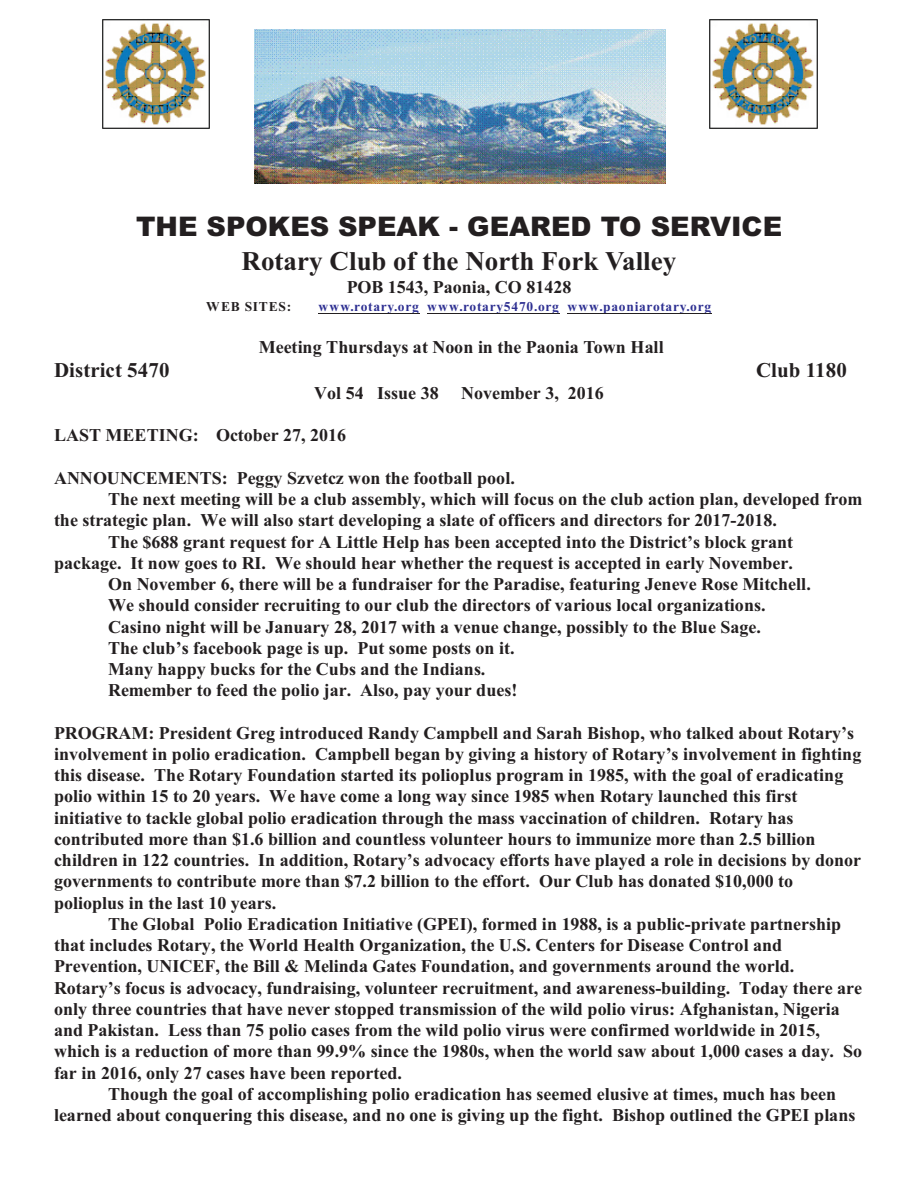
<style>
.page{position:relative;width:918px;height:1188px;background:#fff}
.page>*{position:absolute;margin:0;border:0;box-sizing:border-box;transform-origin:0 0}
.t1{font:italic 900 27px "Arial";letter-spacing:.005em;color:#231f20}
.t2{font:700 27px "Times New Roman";letter-spacing:.005em;color:#231f20}
.t3{font:700 21px "Times New Roman";letter-spacing:.01em;color:#231f20}
.t4{font:700 18px/21.3px "Times New Roman";color:#231f20}
.t5{font:700 13.5px "Times New Roman";letter-spacing:.055em;color:#2e3092}
.t6{font:700 13.5px "Times New Roman";letter-spacing:.065em;color:#231f20}
</style>
<div class="page">
<img style="left:255px;top:29px;width:411px;height:155px">
<img style="left:102px;top:19px;width:108px;height:110px">
<hr style="left:318px;top:313px;width:102px;height:1px;background:#231f20">
<hr style="left:427px;top:313px;width:133px;height:1px;background:#231f20">
<hr style="left:567px;top:313px;width:145px;height:1px;background:#231f20">
<img style="left:709px;top:19px;width:109px;height:110px">
<h1 class="t1" style="left:136px;top:216px;width:648px">THE SPOKES SPEAK - GEARED TO SERVICE</h1>
<h1 class="t2" style="left:242px;top:251px;width:436px">Rotary Club of the North Fork Valley</h1>
<p class="t4" style="left:347px;top:278px;width:226px">POB 1543, Paonia, CO 81428</p>
<p class="t6" style="left:206px;top:302px;width:87px">WEB SITES:</p>
<p class="t5" style="left:318px;top:302px;width:394px">www.rotary.org www.rotary5470.org www.paoniarotary.org</p>
<p class="t4" style="left:259px;top:338px;width:406px">Meeting Thursdays at Noon in the Paonia Town Hall</p>
<p class="t3" style="left:54px;top:363px;width:117px">District 5470</p>
<p class="t3" style="left:756px;top:363px;width:93px">Club 1180</p>
<p class="t4" style="left:314px;top:384px;width:126px">Vol 54 Issue 38</p>
<p class="t4" style="left:461px;top:384px;width:144px">November 3, 2016</p>
<p class="t4" style="left:54px;top:427px;width:294px">LAST MEETING: October 27, 2016</p>
<p class="t4" style="left:54px;top:469px;width:462px">ANNOUNCEMENTS: Peggy Szvetcz won the football pool.</p>
<p class="t4" style="left:108px;top:490px;width:756px">The next meeting will be a club assembly, which will focus on the club action plan, developed from</p>
<p class="t4" style="left:54px;top:512px;width:725px">the strategic plan. We will also start developing a slate of officers and directors for 2017-2018.</p>
<p class="t4" style="left:108px;top:533px;width:687px">The $688 grant request for A Little Help has been accepted into the District’s block grant</p>
<p class="t4" style="left:54px;top:554px;width:740px">package. It now goes to RI. We should hear whether the request is accepted in early November.</p>
<p class="t4" style="left:108px;top:575px;width:704px">On November 6, there will be a fundraiser for the Paradise, featuring Jeneve Rose Mitchell.</p>
<p class="t4" style="left:108px;top:596px;width:659px">We should consider recruiting to our club the directors of various local organizations.</p>
<p class="t4" style="left:108px;top:618px;width:655px">Casino night will be January 28, 2017 with a venue change, possibly to the Blue Sage.</p>
<p class="t4" style="left:108px;top:639px;width:408px">The club’s facebook page is up. Put some posts on it.</p>
<p class="t4" style="left:108px;top:660px;width:379px">Many happy bucks for the Cubs and the Indians.</p>
<p class="t4" style="left:108px;top:681px;width:411px">Remember to feed the polio jar. Also, pay your dues!</p>
<p class="t4" style="left:54px;top:724px;width:809px">PROGRAM: President Greg introduced Randy Campbell and Sarah Bishop, who talked about Rotary’s involvement in polio eradication. Campbell began by giving a history of Rotary’s involvement in fighting this disease. The Rotary Foundation started its polioplus program in 1985, with the goal of eradicating polio within 15 to 20 years. We have come a long way since 1985 when Rotary launched this first initiative to tackle global polio eradication through the mass vaccination of children. Rotary has contributed more than $1.6 billion and countless volunteer hours to immunize more than 2.5 billion children in 122 countries. In addition, Rotary’s advocacy efforts have played a role in decisions by donor governments to contribute more than $7.2 billion to the effort. Our Club has donated $10,000 to polioplus in the last 10 years.</p>
<p class="t4" style="left:54px;top:915px;width:810px;text-indent:54px">The Global Polio Eradication Initiative (GPEI), formed in 1988, is a public-private partnership that includes Rotary, the World Health Organization, the U.S. Centers for Disease Control and Prevention, UNICEF, the Bill &amp; Melinda Gates Foundation, and governments around the world.<br>Rotary’s focus is advocacy, fundraising, volunteer recruitment, and awareness-building. Today there are only three countries that have never stopped transmission of the wild polio virus: Afghanistan, Nigeria and Pakistan. Less than 75 polio cases from the wild polio virus were confirmed worldwide in 2015, which is a reduction of more than 99.9% since the 1980s, when the world saw about 1,000 cases a day. So far in 2016, only 27 cases have been reported.</p>
<p class="t4" style="left:54px;top:1085px;width:803px;text-indent:54px">Though the goal of accomplishing polio eradication has seemed elusive at times, much has been learned about conquering this disease, and no one is giving up the fight. Bishop outlined the GPEI plans</p>
</div>
